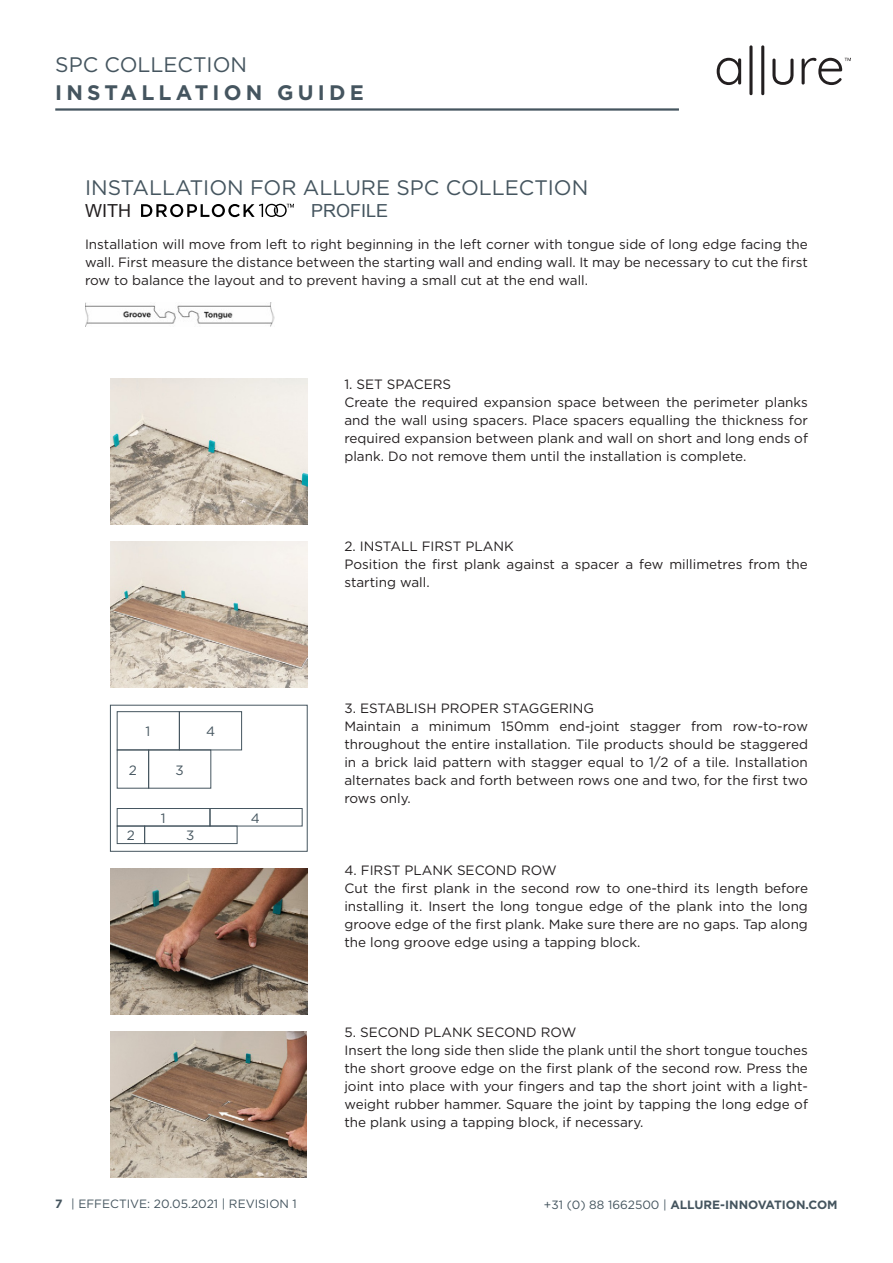
<style>
.page{position:relative;width:893px;height:1263px;background:#fff}
.page>*{position:absolute;margin:0;border:0;box-sizing:border-box;transform-origin:0 0}
.t1{font:21px "Gotham";color:#45555f}
.t2{font:700 21px "Gotham";letter-spacing:.2em;color:#45555f}
.t3{font:18px "Arial";color:#45555f}
.t4{font:18px "Arial";color:#231f20}
.t5{font:13.5px/18px "Gotham";color:#231f20}
.t6{font:13.5px "Gotham";color:#45555f}
.t7{font:700 12px "Gotham";color:#45555f}
.t8{font:12px "Gotham";color:#45555f}
.s1{font-weight:700}
.s2{font-weight:400}
</style>
<div class="page">
<hr style="left:55px;top:108px;width:624px;height:3px;background:#45555f">
<svg style="left:717px;top:58px;width:24px;height:27px"></svg>
<svg style="left:749px;top:45px;width:3px;height:50px"></svg>
<svg style="left:761px;top:45px;width:3px;height:50px"></svg>
<svg style="left:772px;top:59px;width:21px;height:26px"></svg>
<svg style="left:802px;top:58px;width:49px;height:27px"></svg>
<svg style="left:141px;top:204px;width:153px;height:13px"></svg>
<img style="left:85px;top:302px;width:189px;height:24px">
<img style="left:110px;top:379px;width:197px;height:146px">
<img style="left:110px;top:542px;width:197px;height:146px">
<img style="left:110px;top:869px;width:197px;height:146px">
<img style="left:110px;top:1032px;width:197px;height:146px">
<div style="left:110px;top:705px;width:198px;height:147px;border:1px solid #45555f"></div>
<div style="left:117px;top:711px;width:63px;height:39px;border:1px solid #45555f"></div>
<div style="left:117px;top:808px;width:93px;height:18px;border:1px solid #45555f"></div>
<div style="left:209px;top:808px;width:94px;height:18px;border:1px solid #45555f"></div>
<div style="left:144px;top:826px;width:93px;height:18px;border:1px solid #45555f"></div>
<div style="left:117px;top:826px;width:28px;height:18px;border:1px solid #45555f"></div>
<div style="left:148px;top:749px;width:63px;height:39px;border:1px solid #45555f"></div>
<div style="left:117px;top:749px;width:32px;height:39px;border:1px solid #45555f"></div>
<div style="left:179px;top:711px;width:63px;height:39px;border:1px solid #45555f"></div>
<h1 class="t1" style="left:55px;top:51px;width:193px">SPC COLLECTION</h1>
<h1 class="t2" style="left:55px;top:79px;width:310px">INSTALLATION GUIDE</h1>
<h1 class="t1" style="left:85px;top:175px;width:505px">INSTALLATION FOR ALLURE SPC COLLECTION</h1>
<h2 class="t4" style="left:85px;top:199px;width:47px">WITH</h2>
<h2 class="t3" style="left:311px;top:199px;width:79px">PROFILE</h2>
<p class="t5" style="left:85px;top:235px;width:724px;text-align:justify">Installation will move from left to right beginning in the left corner with tongue side of long edge facing the wall. First measure the distance between the starting wall and ending wall. It may be necessary to cut the first row to balance the layout and to prevent having a small cut at the end wall.</p>
<p class="t5" style="left:344px;top:375px;width:465px">1. SET SPACERS<br>Create the required expansion space between the perimeter planks and the wall using spacers. Place spacers equalling the thickness for required expansion between plank and wall on short and long ends of plank. Do not remove them until the installation is complete.</p>
<p class="t6" style="left:145px;top:722px;width:6px">1</p>
<p class="t6" style="left:129px;top:761px;width:10px">2</p>
<p class="t6" style="left:176px;top:761px;width:10px">3</p>
<p class="t6" style="left:206px;top:722px;width:11px">4</p>
<p class="t6" style="left:161px;top:809px;width:6px">1</p>
<p class="t6" style="left:251px;top:809px;width:11px">4</p>
<p class="t6" style="left:127px;top:827px;width:10px">2</p>
<p class="t6" style="left:186px;top:827px;width:10px">3</p>
<p class="t5" style="left:344px;top:537px;width:465px">2. INSTALL FIRST PLANK<br>Position the first plank against a spacer a few millimetres from the starting wall.</p>
<p class="t5" style="left:344px;top:699px;width:465px">3. ESTABLISH PROPER STAGGERING<br>Maintain a minimum 150mm end-joint stagger from row-to-row throughout the entire installation. Tile products should be staggered in a brick laid pattern with stagger equal to 1/2 of a tile. Installation alternates back and forth between rows one and two, for the first two rows only.</p>
<p class="t5" style="left:344px;top:861px;width:465px">4. FIRST PLANK SECOND ROW<br>Cut the first plank in the second row to one-third its length before installing it. Insert the long tongue edge of the plank into the long groove edge of the first plank. Make sure there are no gaps. Tap along the long groove edge using a tapping block.</p>
<p class="t5" style="left:344px;top:1023px;width:465px">5. SECOND PLANK SECOND ROW<br>Insert the long side then slide the plank until the short tongue touches the short groove edge on the first plank of the second row. Press the joint into place with your fingers and tap the short joint with a light&shy;weight rubber hammer. Square the joint by tapping the long edge of the plank using a tapping block, if necessary.</p>
<p class="t8" style="left:55px;top:1196px;width:243px"><span class="s1">7</span> | EFFECTIVE: 20.05.2021 | REVISION 1</p>
<p class="t7" style="left:544px;top:1197px;width:295px"><span class="s2">+31 (0) 88 1662500 |</span> ALLURE-INNOVATION.COM</p>
</div>
